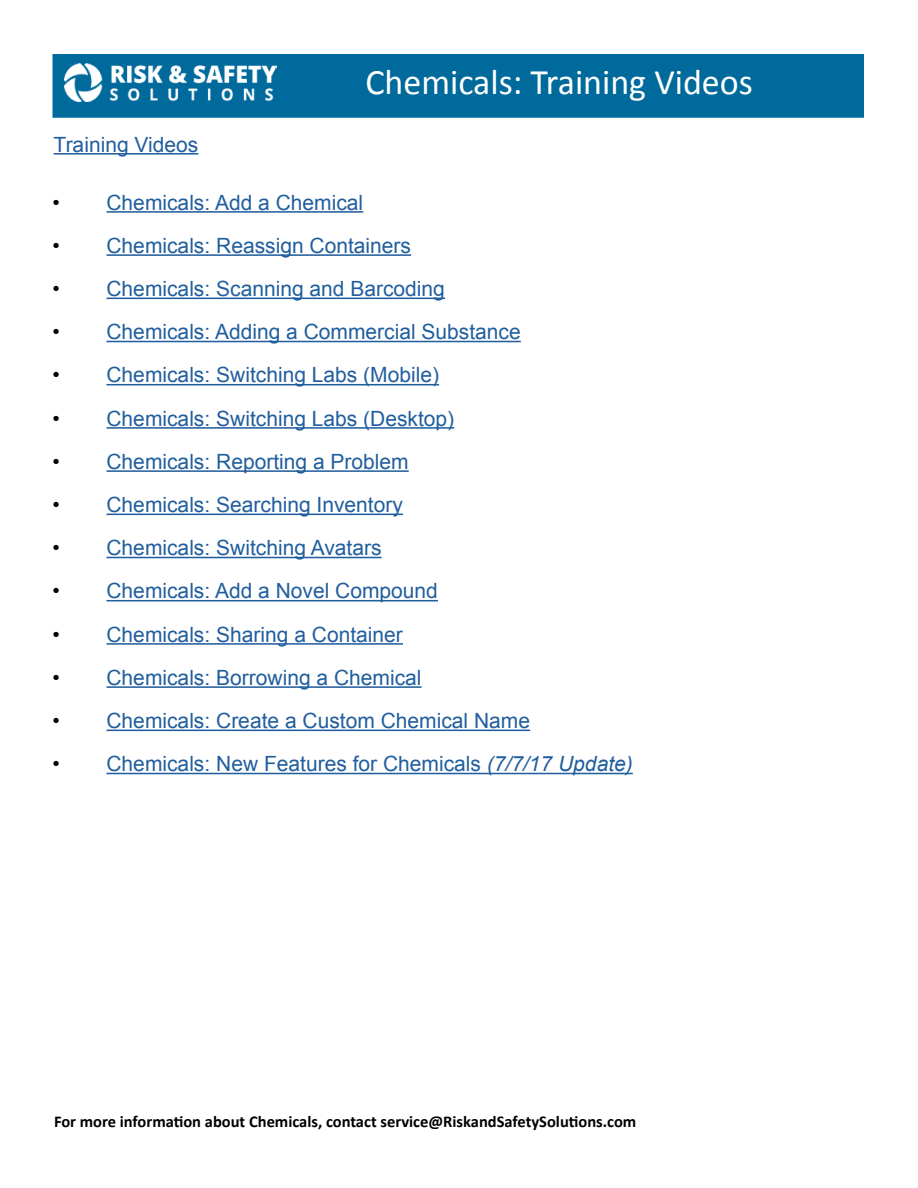
<style>
.page{position:relative;width:918px;height:1188px;background:#fff}
.page>*{position:absolute;margin:0;border:0;box-sizing:border-box;transform-origin:0 0}
.t1{font:36px "Calibri";color:#fff}
.t2{font:21px "Arial";color:#215e9e}
.t3{font:700 16.5px "Calibri";color:#000}
.s1{color:#000}
.s2{font-style:italic}
</style>
<div class="page">
<div style="left:52px;top:54px;width:812px;height:64px;background:#006a9c;border:2px solid #006a9c"></div>
<img style="left:64px;top:63px;width:213px;height:38px">
<hr style="left:54px;top:153px;width:144px;height:2px;background:#215e9e">
<hr style="left:106px;top:211px;width:257px;height:2px;background:#215e9e">
<hr style="left:106px;top:254px;width:305px;height:2px;background:#215e9e">
<hr style="left:106px;top:298px;width:339px;height:1px;background:#215e9e">
<hr style="left:106px;top:341px;width:415px;height:1px;background:#215e9e">
<hr style="left:106px;top:384px;width:333px;height:1px;background:#215e9e">
<hr style="left:106px;top:427px;width:348px;height:2px;background:#215e9e">
<hr style="left:106px;top:470px;width:303px;height:2px;background:#215e9e">
<hr style="left:106px;top:514px;width:297px;height:1px;background:#215e9e">
<hr style="left:106px;top:557px;width:276px;height:1px;background:#215e9e">
<hr style="left:106px;top:600px;width:332px;height:1px;background:#215e9e">
<hr style="left:106px;top:643px;width:297px;height:2px;background:#215e9e">
<hr style="left:106px;top:686px;width:316px;height:2px;background:#215e9e">
<hr style="left:106px;top:730px;width:424px;height:1px;background:#215e9e">
<hr style="left:106px;top:773px;width:527px;height:1px;background:#215e9e">
<h1 class="t1" style="left:365px;top:60px;width:389px">Chemicals: Training Videos</h1>
<p class="t2" style="left:54px;top:130px;width:146px">Training Videos</p>
<p class="t2" style="left:52px;top:189px;width:312px"><span class="s1">•</span> Chemicals: Add a Chemical</p>
<p class="t2" style="left:52px;top:232px;width:360px"><span class="s1">•</span> Chemicals: Reassign Containers</p>
<p class="t2" style="left:52px;top:275px;width:394px"><span class="s1">•</span> Chemicals: Scanning and Barcoding</p>
<p class="t2" style="left:52px;top:318px;width:470px"><span class="s1">•</span> Chemicals: Adding a Commercial Substance</p>
<p class="t2" style="left:52px;top:361px;width:388px"><span class="s1">•</span> Chemicals: Switching Labs (Mobile)</p>
<p class="t2" style="left:52px;top:405px;width:403px"><span class="s1">•</span> Chemicals: Switching Labs (Desktop)</p>
<p class="t2" style="left:52px;top:448px;width:358px"><span class="s1">•</span> Chemicals: Reporting a Problem</p>
<p class="t2" style="left:52px;top:491px;width:352px"><span class="s1">•</span> Chemicals: Searching Inventory</p>
<p class="t2" style="left:52px;top:534px;width:331px"><span class="s1">•</span> Chemicals: Switching Avatars</p>
<p class="t2" style="left:52px;top:577px;width:387px"><span class="s1">•</span> Chemicals: Add a Novel Compound</p>
<p class="t2" style="left:52px;top:621px;width:352px"><span class="s1">•</span> Chemicals: Sharing a Container</p>
<p class="t2" style="left:52px;top:664px;width:371px"><span class="s1">•</span> Chemicals: Borrowing a Chemical</p>
<p class="t2" style="left:52px;top:707px;width:479px"><span class="s1">•</span> Chemicals: Create a Custom Chemical Name</p>
<p class="t2" style="left:52px;top:750px;width:582px"><span class="s1">•</span> Chemicals: New Features for Chemicals <span class="s2">(7/7/17 Update)</span></p>
<p class="t3" style="left:54px;top:1111px;width:584px">For more information about Chemicals, contact service@RiskandSafetySolutions.com</p>
</div>
